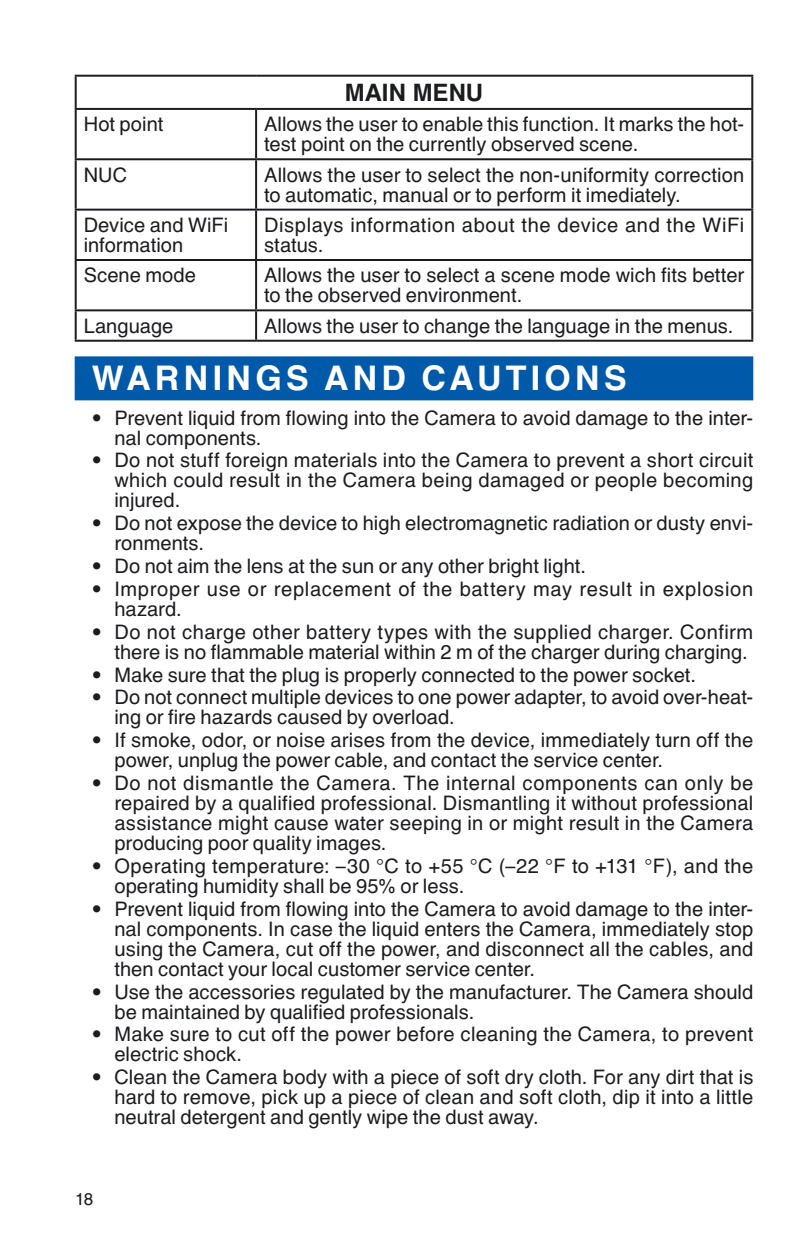
<style>
.page{position:relative;width:810px;height:1260px;background:#fff}
.page>*{position:absolute;margin:0;border:0;box-sizing:border-box;transform-origin:0 0}
.t1{font:700 34px "Helvetica C";letter-spacing:.125em;color:#fff}
.t2{font:700 24px "Helvetica C";color:#1b1c20}
.Text{font:20px/20px "Helvetica C";letter-spacing:.005em;color:#1b1c20}
.Text-2{font:20px/20px "Helvetica C";letter-spacing:.035em;color:#1b1c20}
.Text-3{font:20px/20px "Helvetica C";letter-spacing:.03em;color:#1b1c20}
.t3{font:17px "Helvetica C";color:#1b1c20}
</style>
<div class="page">
<div style="left:75px;top:356px;width:678px;height:44px;background:#005aa9"></div>
<hr style="left:75px;top:75px;width:181px;height:2px;background:#1b1c20">
<hr style="left:75px;top:77px;width:2px;height:31px;background:#1b1c20">
<hr style="left:256px;top:75px;width:497px;height:2px;background:#1b1c20">
<hr style="left:751px;top:77px;width:2px;height:31px;background:#1b1c20">
<hr style="left:75px;top:108px;width:181px;height:2px;background:#1b1c20">
<hr style="left:75px;top:110px;width:2px;height:48px;background:#1b1c20">
<hr style="left:256px;top:108px;width:497px;height:2px;background:#1b1c20">
<hr style="left:255px;top:110px;width:2px;height:48px;background:#1b1c20">
<hr style="left:751px;top:110px;width:2px;height:48px;background:#1b1c20">
<hr style="left:75px;top:158px;width:181px;height:2px;background:#1b1c20">
<hr style="left:75px;top:160px;width:2px;height:49px;background:#1b1c20">
<hr style="left:256px;top:158px;width:497px;height:2px;background:#1b1c20">
<hr style="left:255px;top:160px;width:2px;height:49px;background:#1b1c20">
<hr style="left:751px;top:160px;width:2px;height:49px;background:#1b1c20">
<hr style="left:75px;top:209px;width:181px;height:2px;background:#1b1c20">
<hr style="left:75px;top:211px;width:2px;height:48px;background:#1b1c20">
<hr style="left:256px;top:209px;width:497px;height:2px;background:#1b1c20">
<hr style="left:255px;top:211px;width:2px;height:48px;background:#1b1c20">
<hr style="left:751px;top:211px;width:2px;height:48px;background:#1b1c20">
<hr style="left:75px;top:259px;width:181px;height:2px;background:#1b1c20">
<hr style="left:75px;top:261px;width:2px;height:48px;background:#1b1c20">
<hr style="left:256px;top:259px;width:497px;height:2px;background:#1b1c20">
<hr style="left:255px;top:261px;width:2px;height:48px;background:#1b1c20">
<hr style="left:751px;top:261px;width:2px;height:48px;background:#1b1c20">
<hr style="left:75px;top:309px;width:181px;height:2px;background:#1b1c20">
<hr style="left:75px;top:311px;width:2px;height:29px;background:#1b1c20">
<hr style="left:256px;top:309px;width:497px;height:2px;background:#1b1c20">
<hr style="left:255px;top:311px;width:2px;height:29px;background:#1b1c20">
<hr style="left:751px;top:311px;width:2px;height:29px;background:#1b1c20">
<hr style="left:75px;top:340px;width:181px;height:2px;background:#1b1c20">
<hr style="left:256px;top:340px;width:497px;height:2px;background:#1b1c20">
<p class="t2" style="left:345px;top:79px;width:140px">MAIN MENU</p>
<p class="Text" style="left:84px;top:114px;width:81px">Hot point</p>
<p class="Text" style="left:264px;top:114px;width:482px">Allows the user to enable this function. It marks the hot&shy;test point on the currently observed scene.</p>
<p class="Text" style="left:84px;top:165px;width:45px">NUC</p>
<p class="Text" style="left:264px;top:165px;width:482px">Allows the user to select the non-uniformity correction to automatic, manual or to perform it imediately.</p>
<p class="Text" style="left:84px;top:215px;width:146px">Device and WiFi information</p>
<p class="Text-3" style="left:264px;top:215px;width:482px">Displays information about the device and the WiFi status.</p>
<p class="Text" style="left:84px;top:265px;width:114px">Scene mode</p>
<p class="Text" style="left:264px;top:265px;width:482px">Allows the user to select a scene mode wich fits better to the observed environment.</p>
<p class="Text" style="left:84px;top:316px;width:91px">Language</p>
<p class="Text" style="left:264px;top:316px;width:467px">Allows the user to change the language in the menus.</p>
<p class="t1" style="left:92px;top:359px;width:536px">WARNINGS AND CAUTIONS</p>
<p class="Text" style="left:114px;top:408px;width:640px;text-indent:-23px">• Prevent liquid from flowing into the Camera to avoid damage to the inter&shy;nal components.</p>
<p class="Text" style="left:114px;top:451px;width:640px;text-align:justify;text-indent:-23px">• Do not stuff foreign materials into the Camera to prevent a short circuit which could result in the Camera being damaged or people becoming injured.</p>
<p class="Text" style="left:114px;top:513px;width:640px;text-indent:-23px">• Do not expose the device to high electromagnetic radiation or dusty envi&shy;ronments.</p>
<p class="Text" style="left:92px;top:556px;width:492px">• Do not aim the lens at the sun or any other bright light.</p>
<p class="Text-2" style="left:114px;top:579px;width:640px;text-indent:-23px">• Improper use or replacement of the battery may result in explosion hazard.</p>
<p class="Text" style="left:114px;top:622px;width:640px;text-indent:-23px">• Do not charge other battery types with the supplied charger. Confirm there is no flammable material within 2 m of the charger during charging.</p>
<p class="Text" style="left:92px;top:665px;width:602px">• Make sure that the plug is properly connected to the power socket.</p>
<p class="Text" style="left:114px;top:688px;width:640px;text-indent:-23px">• Do not connect multiple devices to one power adapter, to avoid over-heat&shy;ing or fire hazards caused by overload.</p>
<p class="Text" style="left:114px;top:730px;width:640px;text-indent:-23px">• If smoke, odor, or noise arises from the device, immediately turn off the power, unplug the power cable, and contact the service center.</p>
<p class="Text" style="left:114px;top:773px;width:640px;text-align:justify;text-indent:-23px">• Do not dismantle the Camera. The internal components can only be repaired by a qualified professional. Dismantling it without professional assistance might cause water seeping in or might result in the Camera producing poor quality images.</p>
<p class="Text" style="left:114px;top:856px;width:640px;text-indent:-23px">• Operating temperature: –30 °C to +55 °C (–22 °F to +131 °F), and the operating humidity shall be 95% or less.</p>
<p class="Text" style="left:114px;top:899px;width:641px;text-align:justify;text-indent:-23px">• Prevent liquid from flowing into the Camera to avoid damage to the inter&shy;nal components. In case the liquid enters the Camera, immediately stop using the Camera, cut off the power, and disconnect all the cables, and then contact your local customer service center.</p>
<p class="Text" style="left:114px;top:982px;width:640px;text-indent:-23px">• Use the accessories regulated by the manufacturer. The Camera should be maintained by qualified professionals.</p>
<p class="Text" style="left:114px;top:1025px;width:640px;text-indent:-23px">• Make sure to cut off the power before cleaning the Camera, to prevent electric shock.</p>
<p class="Text" style="left:114px;top:1067px;width:640px;text-align:justify;text-indent:-23px">• Clean the Camera body with a piece of soft dry cloth. For any dirt that is hard to remove, pick up a piece of clean and soft cloth, dip it into a little neutral detergent and gently wipe the dust away.</p>
<p class="t3" style="left:75px;top:1190px;width:20px">18</p>
</div>
